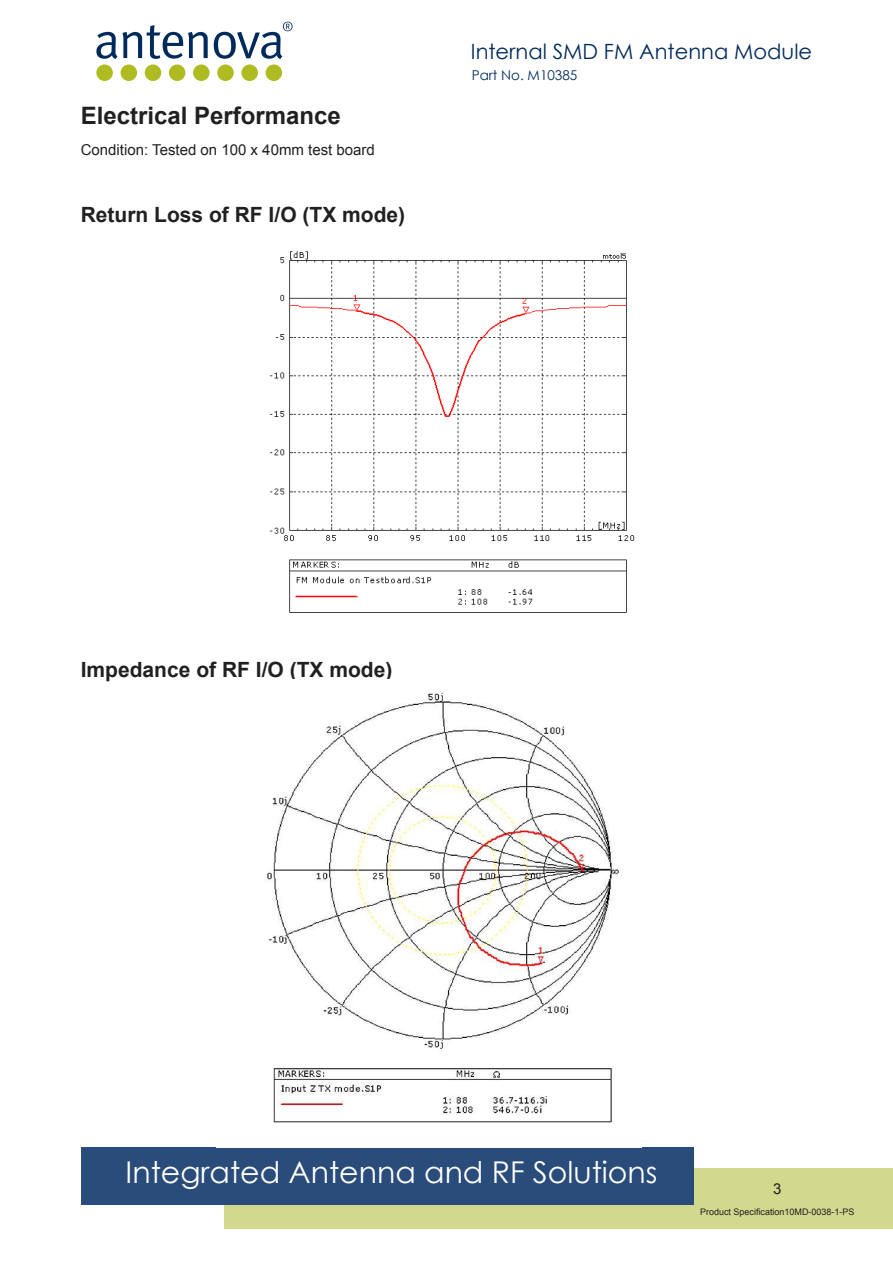
<style>
.page{position:relative;width:893px;height:1263px;background:#fff}
.page>*{position:absolute;margin:0;border:0;box-sizing:border-box;transform-origin:0 0}
.t1{font:30px "Century Gothic";color:#fff}
.t2{font:700 24px "Arial";color:#221f1f}
.t3{font:700 21px "Arial";color:#221f1f}
.t4{font:21px "Century Gothic";color:#002a5b}
.t5{font:15px "Arial";color:#221f1f}
.t6{font:13.5px "Century Gothic";color:#002a5b}
.t7{font:9px "Arial";color:#221f1f}
</style>
<div class="page">
<svg style="left:96px;top:25px;width:112px;height:34px"></svg>
<svg style="left:214px;top:22px;width:79px;height:37px"></svg>
<div style="left:96px;top:64px;width:17px;height:17px;background:#afbc21;border-radius:50%"></div>
<div style="left:266px;top:64px;width:16px;height:17px;background:#afbc21;border-radius:50%"></div>
<div style="left:241px;top:64px;width:17px;height:17px;background:#afbc21;border-radius:50%"></div>
<div style="left:217px;top:64px;width:17px;height:17px;background:#afbc21;border-radius:50%"></div>
<div style="left:193px;top:64px;width:17px;height:17px;background:#afbc21;border-radius:50%"></div>
<div style="left:169px;top:64px;width:16px;height:17px;background:#afbc21;border-radius:50%"></div>
<div style="left:145px;top:64px;width:16px;height:17px;background:#afbc21;border-radius:50%"></div>
<div style="left:121px;top:64px;width:16px;height:17px;background:#afbc21;border-radius:50%"></div>
<div style="left:224px;top:1168px;width:669px;height:61px;background:#d2d88e"></div>
<div style="left:81px;top:1148px;width:613px;height:57px;background:#294c7a"></div>
<img style="left:270px;top:251px;width:365px;height:362px">
<img style="left:264px;top:692px;width:355px;height:431px">
<p class="t2" style="left:81px;top:106px;width:262px">Electrical Performance</p>
<p class="t5" style="left:81px;top:139px;width:296px">Condition: Tested on 100 x 40mm test board</p>
<p class="t3" style="left:81px;top:207px;width:326px">Return Loss of RF I/O (TX mode)</p>
<p class="t4" style="left:471px;top:43px;width:343px">Internal SMD FM Antenna Module</p>
<p class="t6" style="left:472px;top:70px;width:107px">Part No. M10385</p>
<p class="t3" style="left:81px;top:662px;width:313px">Impedance of RF I/O (TX mode)</p>
<h1 class="t1" style="left:126px;top:1161px;width:533px">Integrated Antenna and RF Solutions</h1>
<p class="t5" style="left:773px;top:1179px;width:10px">3</p>
<p class="t7" style="left:700px;top:1206px;width:156px">Product Speci昀椀cation10MD-0038-1-PS</p>
</div>
